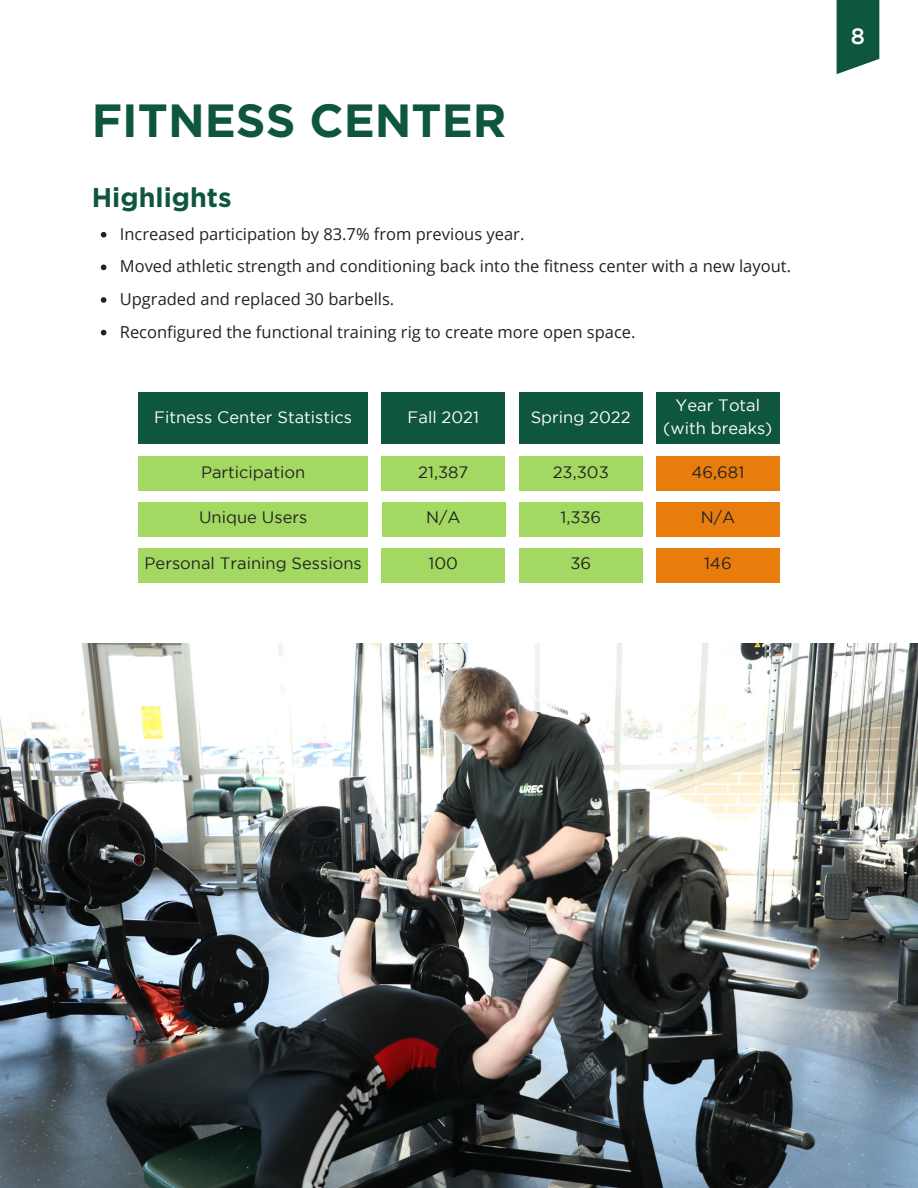
<style>
.page{position:relative;width:918px;height:1188px;background:#fff}
.page>*{position:absolute;margin:0;border:0;box-sizing:border-box;transform-origin:0 0}
.t1{font:700 46.5px "Gotham";color:#0f5640}
.t2{font:700 27px "Gotham";color:#0f5640}
.t3{font:500 22.5px "Gotham";color:#fff}
.t4{font:16.5px/32.7px "Open Sans";color:#222}
.t5{font:16.5px "Gotham";color:#222}
.t6{font:16.5px/22.5px "Gotham";color:#fff;text-align:center}
</style>
<div class="page">
<img style="left:0;top:644px;width:918px;height:544px">
<div style="left:138px;top:392px;width:230px;height:52px;background:#0f5640"></div>
<svg style="left:101px;top:232px;width:5px;height:6px"></svg>
<svg style="left:101px;top:265px;width:5px;height:5px"></svg>
<svg style="left:101px;top:297px;width:5px;height:6px"></svg>
<svg style="left:101px;top:330px;width:5px;height:5px"></svg>
<div style="left:138px;top:456px;width:230px;height:35px;background:#a3d963"></div>
<div style="left:138px;top:502px;width:230px;height:35px;background:#a3d963"></div>
<div style="left:138px;top:548px;width:230px;height:35px;background:#a3d963"></div>
<div style="left:381px;top:392px;width:124px;height:52px;background:#0f5640"></div>
<div style="left:381px;top:456px;width:124px;height:35px;background:#a3d963"></div>
<div style="left:382px;top:502px;width:123px;height:35px;background:#a3d963"></div>
<div style="left:381px;top:548px;width:124px;height:35px;background:#a3d963"></div>
<div style="left:656px;top:392px;width:124px;height:52px;background:#0f5640"></div>
<div style="left:656px;top:456px;width:124px;height:35px;background:#e87d0d"></div>
<div style="left:656px;top:502px;width:124px;height:35px;background:#e87d0d"></div>
<div style="left:656px;top:548px;width:124px;height:35px;background:#e87d0d"></div>
<div style="left:519px;top:392px;width:124px;height:52px;background:#0f5640"></div>
<div style="left:519px;top:456px;width:124px;height:35px;background:#a3d963"></div>
<div style="left:519px;top:502px;width:124px;height:35px;background:#a3d963"></div>
<div style="left:519px;top:548px;width:124px;height:35px;background:#a3d963"></div>
<svg style="left:837px;top:0;width:42px;height:74px;background:#276753"></svg>
<h1 class="t1" style="left:92px;top:93px;width:416px">FITNESS CENTER</h1>
<h2 class="t2" style="left:92px;top:182px;width:141px">Highlights</h2>
<p class="t4" style="left:120px;top:217px;width:673px">Increased participation by 83.7% from previous year.<br>Moved athletic strength and conditioning back into the fitness center with a new layout.<br>Upgraded and replaced 30 barbells.<br>Reconfigured the functional training rig to create more open space.</p>
<p class="t6" style="left:154px;top:407px;width:199px">Fitness Center Statistics</p>
<p class="t5" style="left:201px;top:466px;width:106px">Participation</p>
<p class="t5" style="left:199px;top:511px;width:110px">Unique Users</p>
<p class="t5" style="left:145px;top:557px;width:219px">Personal Training Sessions</p>
<p class="t6" style="left:408px;top:407px;width:73px">Fall 2021</p>
<p class="t5" style="left:418px;top:466px;width:52px">21,387</p>
<p class="t5" style="left:426px;top:511px;width:36px">N/A</p>
<p class="t5" style="left:429px;top:557px;width:31px">100</p>
<p class="t6" style="left:531px;top:407px;width:101px">Spring 2022</p>
<p class="t5" style="left:553px;top:466px;width:58px">23,303</p>
<p class="t5" style="left:560px;top:511px;width:42px">1,336</p>
<p class="t5" style="left:570px;top:557px;width:22px">36</p>
<p class="t6" style="left:663px;top:395px;width:111px">Year Total (with breaks)</p>
<p class="t5" style="left:692px;top:466px;width:54px">46,681</p>
<p class="t5" style="left:701px;top:511px;width:36px">N/A</p>
<p class="t5" style="left:704px;top:557px;width:29px">146</p>
<h3 class="t3" style="left:851px;top:27px;width:16px">8</h3>
</div>
